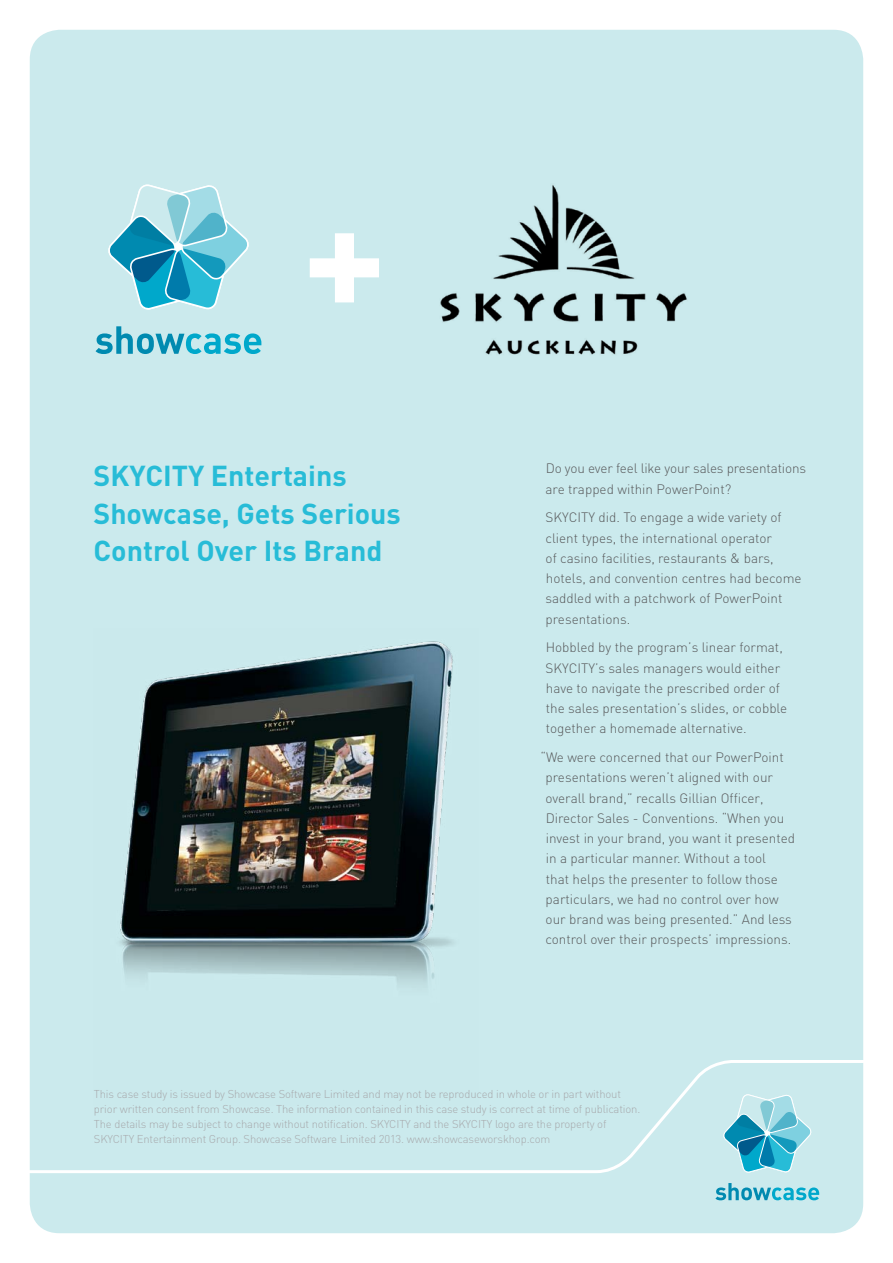
<style>
.page{position:relative;width:893px;height:1263px;background:#fff}
.page>*{position:absolute;margin:0;border:0;box-sizing:border-box;transform-origin:0 0}
.t1{font:700 156.45px "DIN";color:#fff}
.t2{font:700 28.5px/37.5px "DIN";color:#27bcd7}
.t3{font:300 13.5px/20.2px "DIN";color:#58595b}
.t4{font:300 11.25px/15px "DIN";letter-spacing:-.015em;color:#a7a9ac}
</style>
<div class="page">
<div style="left:30px;top:30px;width:833px;height:1203px;background:#cbeaed;border-radius:30px"></div>
<svg style="left:29px;top:1058px;width:835px;height:117px"></svg>
<svg style="left:715px;top:1183px;width:104px;height:17px"></svg>
<svg style="left:723px;top:1094px;width:89px;height:79px"></svg>
<svg style="left:96px;top:326px;width:165px;height:28px"></svg>
<svg style="left:108px;top:184px;width:141px;height:126px"></svg>
<img style="left:94px;top:641px;width:384px;height:465px">
<img style="left:440px;top:185px;width:247px;height:170px">
<h1 class="t1" style="left:302px;top:152px;width:86px">+</h1>
<h2 class="t2" style="left:94px;top:456px;width:309px">SKYCITY Entertains<br>Showcase, Gets Serious<br>Control Over Its Brand</h2>
<p class="t3" style="left:546px;top:458px;width:262px">Do you ever feel like your sales presentations are trapped within PowerPoint?</p>
<p class="t3" style="left:545px;top:507px;width:258px">SKYCITY did. To engage a wide variety of client types, the international operator<br>of casino facilities, restaurants &amp; bars, hotels, and convention centres had become saddled with a patchwork of PowerPoint presentations.</p>
<p class="t3" style="left:546px;top:637px;width:243px">Hobbled by the program’s linear format, SKYCITY’s sales managers would either have to navigate the prescribed order of the sales presentation’s slides, or cobble together a homemade alternative.</p>
<p class="t3" style="left:545px;top:747px;width:251px;text-indent:-5px">“We were concerned that our PowerPoint presentations weren’t aligned with our overall brand,” recalls Gillian Officer, Director Sales - Conventions. “When you invest in your brand, you want it presented in a particular manner. Without a tool<br>that helps the presenter to follow those particulars, we had no control over how our brand was being presented.” And less control over their prospects’ impressions.</p>
<p class="t4" style="left:94px;top:1086px;width:548px">This case study is issued by Showcase Software Limited and may not be reproduced in whole or in part without prior written consent from Showcase. The information contained in this case study is correct at time of publication.<br>The details may be subject to change without notification. SKYCITY and the SKYCITY logo are the property of SKYCITY Entertainment Group. Showcase Software Limited 2013. www.showcaseworskhop.com</p>
</div>
